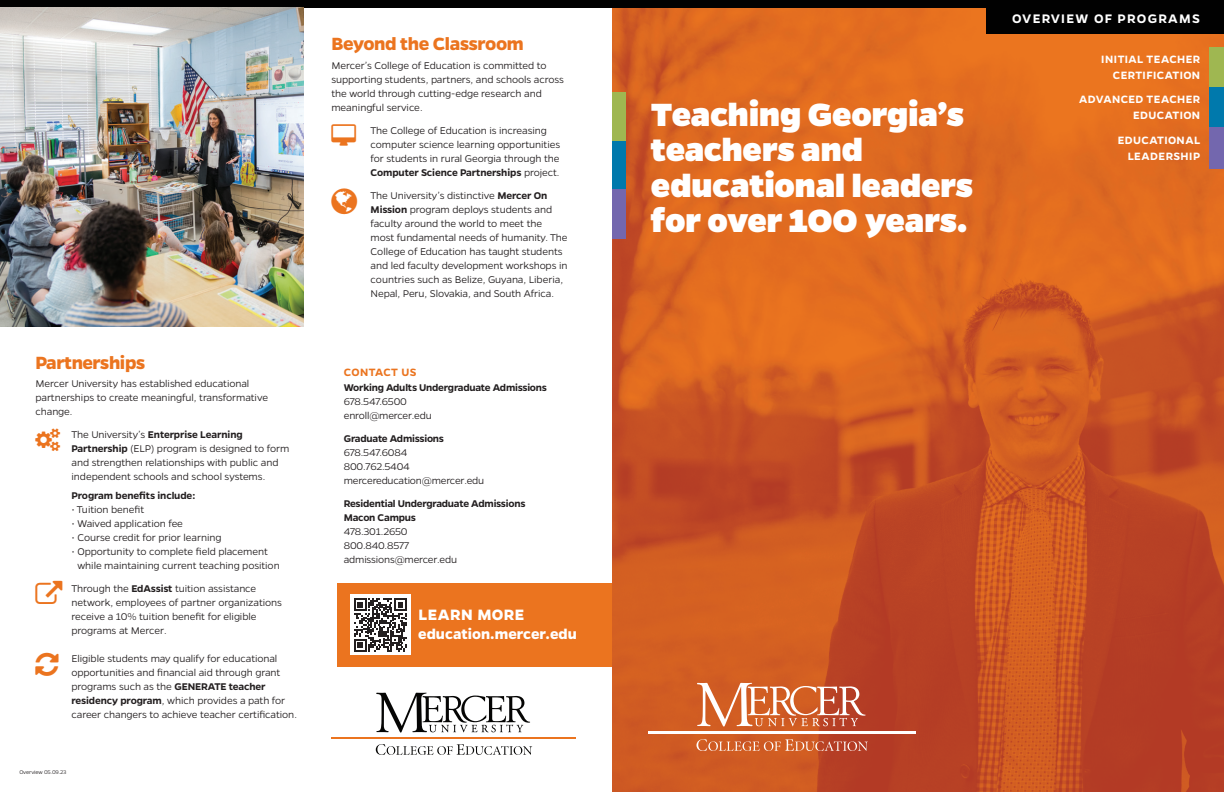
<style>
.page{position:relative;width:1224px;height:792px;background:#fff}
.page>*{position:absolute;margin:0;border:0;box-sizing:border-box;transform-origin:0 0}
.t1{font:800 36.4px/35.5px "Gentona";color:#fff}
.t2{font:700 20px "Gentona";letter-spacing:-.02em;color:#eb741f}
.t3{font:700 17px "Gentona";letter-spacing:.03em;color:#fff}
.t4{font:700 16px "Gentona";color:#fff}
.t5{font:600 14px "Gentona";letter-spacing:.09em;color:#fff}
.t6{font:600 12px/16px "Gentona";letter-spacing:.035em;color:#fff;text-align:right}
.t7{font:600 12px "Gentona";letter-spacing:.025em;color:#eb741f}
.t8{font:300 11px/14px "Gentona";letter-spacing:-.01em;color:#231f20}
.t9{font:600 11px/14px "Gentona";letter-spacing:-.02em;color:#231f20}
.t10{font:300 6px "Gentona";letter-spacing:-.015em;color:#231f20}
.s1{font-weight:600}
</style>
<div class="page">
<img style="left:612px;top:7px;width:612px;height:785px">
<svg style="left:376px;top:744px;width:156px;height:11px"></svg>
<hr style="left:332px;top:737px;width:244px;height:2px;background:#eb741f">
<svg style="left:376px;top:693px;width:154px;height:40px"></svg>
<div style="left:0;top:0;width:1224px;height:7px;background:#010101"></div>
<div style="left:986px;top:1px;width:238px;height:33px;background:#010101"></div>
<div style="left:612px;top:93px;width:13px;height:49px;background:#9fb751"></div>
<div style="left:612px;top:141px;width:13px;height:50px;background:#0079ac"></div>
<div style="left:612px;top:189px;width:13px;height:50px;background:#7367ae"></div>
<div style="left:1210px;top:48px;width:14px;height:41px;background:#9fb751"></div>
<div style="left:1210px;top:87px;width:14px;height:42px;background:#0079ac"></div>
<div style="left:1210px;top:127px;width:14px;height:41px;background:#7367ae"></div>
<img style="left:0;top:7px;width:304px;height:320px">
<div style="left:338px;top:583px;width:274px;height:84px;background:#eb741f"></div>
<div style="left:350px;top:595px;width:61px;height:60px;background:#fff"></div>
<svg style="left:354px;top:598px;width:53px;height:54px"></svg>
<svg style="left:696px;top:739px;width:172px;height:12px;background:#d1714a"></svg>
<hr style="left:648px;top:732px;width:268px;height:2px;background:#fff">
<svg style="left:697px;top:683px;width:169px;height:44px"></svg>
<h2 class="t2" style="left:36px;top:351px;width:111px">Partnerships</h2>
<p class="t8" style="left:36px;top:377px;width:234px">Mercer University has established educational partnerships to create meaningful, transformative change.</p>
<p class="t8" style="left:72px;top:428px;width:219px">The University’s <span class="s1">Enterprise Learning Partnership</span> (ELP) program is designed to form and strengthen relationships with public and independent schools and school systems.</p>
<p class="t9" style="left:72px;top:488px;width:125px">Program benefits include:</p>
<p class="t8" style="left:72px;top:502px;width:74px">• Tuition benefit</p>
<p class="t8" style="left:72px;top:516px;width:113px">• Waived application fee</p>
<p class="t8" style="left:72px;top:530px;width:152px">• Course credit for prior learning</p>
<p class="t8" style="left:77px;top:544px;width:204px;text-indent:-6px">• Opportunity to complete field placement while maintaining current teaching position</p>
<p class="t8" style="left:72px;top:581px;width:212px">Through the <span class="s1">EdAssist</span> tuition assistance network, employees of partner organizations receive a 10% tuition benefit for eligible programs at Mercer.</p>
<p class="t8" style="left:72px;top:651px;width:227px">Eligible students may qualify for educational opportunities and financial aid through grant programs such as the <span class="s1">GENERATE teacher residency program</span>, which provides a path for career changers to achieve teacher certification.</p>
<p class="t10" style="left:19px;top:769px;width:48px">Overview 05.09.23</p>
<h2 class="t2" style="left:331px;top:32px;width:194px">Beyond the Classroom</h2>
<p class="t8" style="left:331px;top:58px;width:234px">Mercer’s College of Education is committed to supporting students, partners, and schools across the world through cutting-edge research and meaningful service.</p>
<p class="t8" style="left:371px;top:123px;width:191px">The College of Education is increasing computer science learning opportunities for students in rural Georgia through the <span class="s1">Computer Science Partnerships</span> project.</p>
<p class="t8" style="left:371px;top:188px;width:198px">The University’s distinctive <span class="s1">Mercer On Mission</span> program deploys students and faculty around the world to meet the most fundamental needs of humanity. The College of Education has taught students and led faculty development workshops in countries such as Belize, Guyana, Liberia, Nepal, Peru, Slovakia, and South Africa.</p>
<p class="t7" style="left:344px;top:365px;width:74px">CONTACT US</p>
<p class="t9" style="left:344px;top:381px;width:205px">Working Adults Undergraduate Admissions</p>
<p class="t8" style="left:344px;top:395px;width:89px">678.547.6500 enroll@mercer.edu</p>
<p class="t9" style="left:344px;top:432px;width:102px">Graduate Admissions</p>
<p class="t8" style="left:344px;top:446px;width:142px">678.547.6084<br>800.762.5404 mercereducation@mercer.edu</p>
<p class="t9" style="left:344px;top:497px;width:183px">Residential Undergraduate Admissions<br>Macon Campus</p>
<p class="t8" style="left:344px;top:525px;width:115px">478.301.2650<br>800.840.8577 admissions@mercer.edu</p>
<h3 class="t3" style="left:418px;top:605px;width:107px">LEARN MORE</h3>
<h3 class="t4" style="left:418px;top:625px;width:160px">education.mercer.edu</h3>
<h1 class="t1" style="left:651px;top:96px;width:324px">Teaching Georgia’s teachers and educational leaders for over 1OO years.</h1>
<p class="t5" style="left:1012px;top:10px;width:190px">OVERVIEW OF PROGRAMS</p>
<p class="t6" style="left:1101px;top:51px;width:100px">INITIAL TEACHER<br>CERTIFICATION</p>
<p class="t6" style="left:1079px;top:91px;width:123px">ADVANCED TEACHER<br>EDUCATION</p>
<p class="t6" style="left:1118px;top:132px;width:84px">EDUCATIONAL<br>LEADERSHIP</p>
</div>
